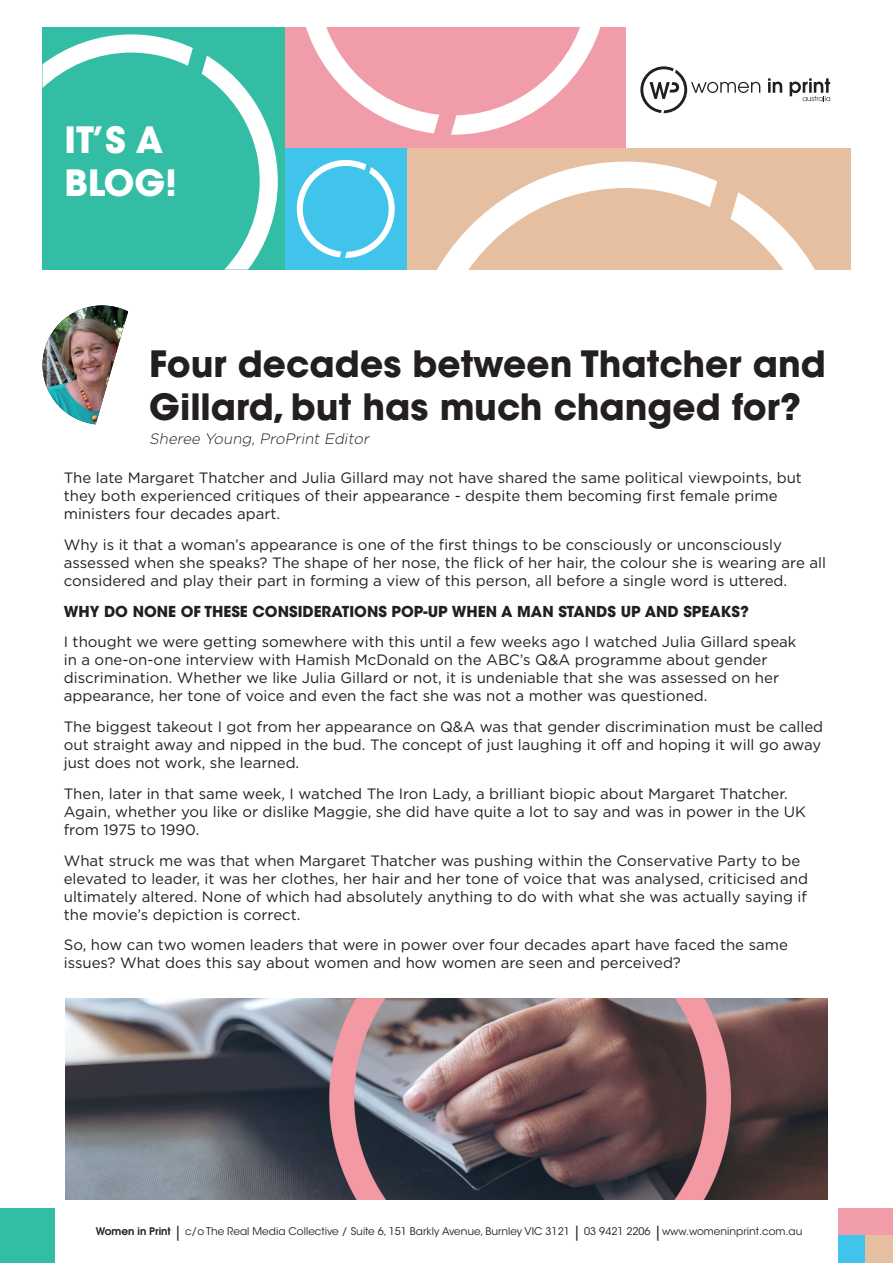
<style>
.page{position:relative;width:893px;height:1263px;background:#fff}
.page>*{position:absolute;margin:0;border:0;box-sizing:border-box;transform-origin:0 0}
.t1{font:700 36px/43.2px "ITC Avant Garde Std";color:#231f20}
.t2{font:700 36px/43.2px "ITC Avant Garde Std";color:#fff}
.t3{font:15px/18px "Gotham";color:#231f20}
.t4{font:700 15px "ITC Avant Garde Std";color:#231f20}
.t5{font:italic 300 15px "Gotham";color:#231f20}
.t6{font:10.5px "ITC Avant Garde Std";color:#231f20}
.s1{font-family:"Avant Garde";font-weight:600}
.s2{font-size:15px}
</style>
<div class="page">
<div style="left:43px;top:27px;width:242px;height:242px;background:#33bda5"></div>
<div style="left:285px;top:27px;width:341px;height:121px;background:#f19da9"></div>
<div style="left:285px;top:148px;width:121px;height:121px;background:#41c4ec"></div>
<div style="left:407px;top:148px;width:443px;height:121px;background:#e6bea0"></div>
<svg style="left:768px;top:78px;width:14px;height:15px"></svg>
<svg style="left:790px;top:78px;width:40px;height:23px"></svg>
<svg style="left:640px;top:66px;width:120px;height:47px"></svg>
<svg style="left:202px;top:56px;width:76px;height:213px"></svg>
<svg style="left:43px;top:34px;width:150px;height:54px"></svg>
<svg style="left:451px;top:27px;width:150px;height:108px"></svg>
<svg style="left:306px;top:27px;width:133px;height:106px"></svg>
<svg style="left:730px;top:192px;width:97px;height:78px"></svg>
<svg style="left:425px;top:162px;width:292px;height:108px"></svg>
<svg style="left:297px;top:160px;width:98px;height:98px"></svg>
<div style="left:1px;top:1209px;width:54px;height:54px;background:#33bda5"></div>
<div style="left:839px;top:1209px;width:54px;height:27px;background:#f19da9"></div>
<div style="left:839px;top:1236px;width:27px;height:27px;background:#41c4ec"></div>
<div style="left:866px;top:1236px;width:27px;height:27px;background:#e6bea0"></div>
<img style="left:43px;top:305px;width:85px;height:119px">
<img style="left:65px;top:998px;width:763px;height:201px">
<h1 class="t2" style="left:64px;top:118px;width:114px">IT’S A<br>BLOG!</h1>
<h1 class="t1" style="left:149px;top:342px;width:678px">Four decades between Thatcher and<br>Gillard, but has much changed for?</h1>
<p class="t5" style="left:149px;top:430px;width:224px">Sheree Young, ProPrint Editor</p>
<p class="t3" style="left:64px;top:468px;width:740px">The late Margaret Thatcher and Julia Gillard may not have shared the same political viewpoints, but they both experienced critiques of their appearance - despite them becoming first female prime ministers four decades apart.</p>
<p class="t3" style="left:64px;top:535px;width:764px">Why is it that a woman’s appearance is one of the first things to be consciously or unconsciously assessed when she speaks? The shape of her nose, the flick of her hair, the colour she is wearing are all considered and play their part in forming a view of this person, all before a single word is uttered.</p>
<p class="t4" style="left:64px;top:601px;width:687px">WHY DO NONE OF THESE CONSIDERATIONS POP-UP WHEN A MAN STANDS UP AND SPEAKS?</p>
<p class="t3" style="left:64px;top:633px;width:734px">I thought we were getting somewhere with this until a few weeks ago I watched Julia Gillard speak in a one-on-one interview with Hamish McDonald on the ABC’s Q&amp;A programme about gender discrimination. Whether we like Julia Gillard or not, it is undeniable that she was assessed on her appearance, her tone of voice and even the fact she was not a mother was questioned.</p>
<p class="t3" style="left:64px;top:717px;width:761px;text-align:justify">The biggest takeout I got from her appearance on Q&amp;A was that gender discrimination must be called out straight away and nipped in the bud. The concept of just laughing it off and hoping it will go away just does not work, she learned.</p>
<p class="t3" style="left:64px;top:784px;width:744px">Then, later in that same week, I watched The Iron Lady, a brilliant biopic about Margaret Thatcher.<br>Again, whether you like or dislike Maggie, she did have quite a lot to say and was in power in the UK from 1975 to 1990.</p>
<p class="t3" style="left:64px;top:851px;width:746px">What struck me was that when Margaret Thatcher was pushing within the Conservative Party to be elevated to leader, it was her clothes, her hair and her tone of voice that was analysed, criticised and ultimately altered. None of which had absolutely anything to do with what she was actually saying if the movie’s depiction is correct.</p>
<p class="t3" style="left:64px;top:936px;width:726px">So, how can two women leaders that were in power over four decades apart have faced the same issues? What does this say about women and how women are seen and perceived?</p>
<p class="t6" style="left:96px;top:1225px;width:708px"><span class="s1">Women in Print</span> <span class="s2">|</span> c/o The Real Media Collective / Suite 6, 151 Barkly Avenue, Burnley VIC 3121 <span class="s2">|</span> 03 9421 2206 <span class="s2">|</span>www.womeninprint.com.au</p>
</div>
